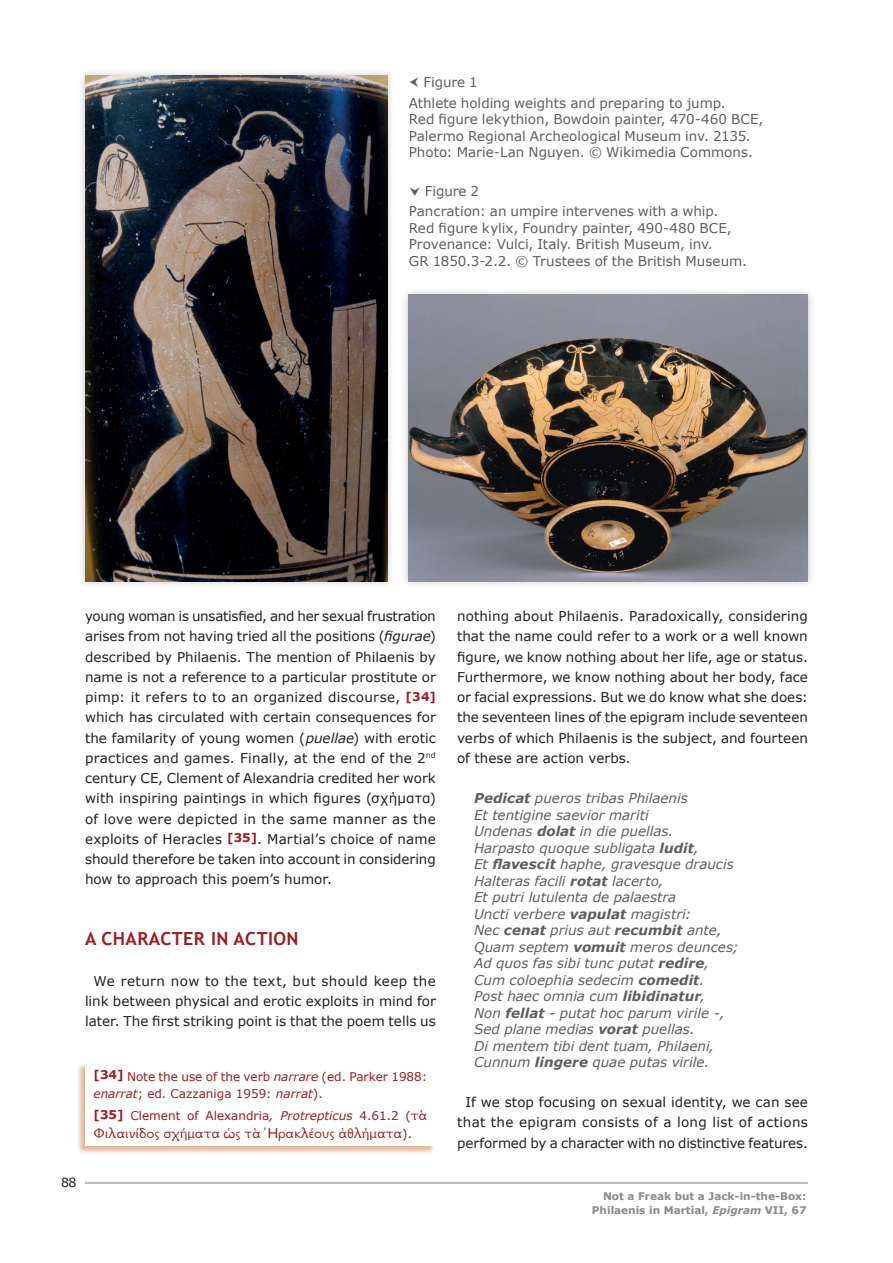
<style>
.page{position:relative;width:893px;height:1263px;background:#fff}
.page>*{position:absolute;margin:0;border:0;box-sizing:border-box;transform-origin:0 0}
.t1{font:700 18px "Trebuchet MS";letter-spacing:.02em;color:#9d1b1e}
.t2{font:14.4px "New Athena Unicode";color:#9d1b1e}
.t3{font:13.5px/20.2px "Verdana";color:#231f20;text-align:justify}
.t4{font:italic 13.5px/16.5px "Verdana";color:#5b5f60}
.t5{font:13.5px/16.5px "Verdana";color:#5b5f60}
.t6{font:12.6px "Verdana";color:#231f20}
.t7{font:12px/17.5px "Verdana";color:#9d1b1e}
.t8{font:700 10.5px/13.5px "Verdana";color:#87898c;text-align:right}
.s1{font-style:italic}
.s2{font-weight:700;font-size:12px;color:#9d1b1e}
.s3{font-weight:700}
.s4{font-family:"New Athena Unicode";font-size:14.4px}
.s5{font-family:"Verdana";font-size:12px}
</style>
<div class="page">
<hr style="left:85px;top:1182px;width:723px;height:2px;background:#bcbdc0">
<div style="left:76px;top:1063px;width:360px;height:92px;background:#c86c33;opacity:.5"></div>
<div style="left:85px;top:1063px;width:351px;height:83px;background:#fff"></div>
<div style="left:400px;top:287px;width:416px;height:302px;background:#231f20;opacity:.25"></div>
<img style="left:408px;top:294px;width:400px;height:287px">
<div style="left:77px;top:68px;width:318px;height:521px;background:#231f20;opacity:.25"></div>
<img style="left:85px;top:75px;width:303px;height:506px">
<p class="t5" style="left:409px;top:71px;width:318px;line-height:20.7px;text-indent:15px">Figure 1<br>Athlete holding weights and preparing to jump.</p>
<p class="t5" style="left:409px;top:111px;width:356px">Red figure lekythion, Bowdoin painter, 470-460 BCE,<br>Palermo Regional Archeological Museum inv. 2135.<br>Photo: Marie-Lan Nguyen. © Wikimedia Commons.</p>
<p class="t5" style="left:409px;top:180px;width:311px;line-height:20.7px;text-indent:16px">Figure 2<br>Pancration: an umpire intervenes with a whip.</p>
<p class="t5" style="left:409px;top:219px;width:340px">Red figure kylix, Foundry painter, 490-480 BCE,<br>Provenance: Vulci, Italy. British Museum, inv.<br>GR 1850.3-2.2. © Trustees of the British Museum.</p>
<p class="t3" style="left:85px;top:606px;width:352px">young woman is unsatisfied, and her sexual frustration arises from not having tried all the positions (<span class="s1">figurae</span>) described by Philaenis. The mention of Philaenis by name is not a reference to a particular prostitute or pimp: it refers to to an organized discourse, <span class="s2">[34] </span>which has circulated with certain consequences for the familarity of young women (<span class="s1">puellae</span>) with erotic practices and games. Finally, at the end of the 2<sup>nd </sup>century CE, Clement of Alexandria credited her work with inspiring paintings in which figures (σχήματα) of love were depicted in the same manner as the exploits of Heracles <span class="s2">[35]</span>. Martial’s choice of name should therefore be taken into account in considering how to approach this poem’s humor.</p>
<h1 class="t1" style="left:85px;top:928px;width:215px">A CHARACTER IN ACTION</h1>
<p class="t3" style="left:85px;top:970px;width:352px;text-indent:9px">We return now to the text, but should keep the link between physical and erotic exploits in mind for later. The first striking point is that the poem tells us</p>
<p class="t6" style="left:61px;top:1174px;width:17px">88</p>
<p class="t7" style="left:94px;top:1067px;width:335px"><span class="s3">[34]</span> Note the use of the verb <span class="s1">narrare</span> (ed. Parker 1988: <span class="s1">enarrat</span>; ed. Cazzaniga 1959: <span class="s1">narrat</span>).</p>
<p class="t7" style="left:94px;top:1106px;width:335px"><span class="s3">[35]</span> Clement of Alexandria<span class="s1">, Protrepticus</span> 4.61.2 (<span class="s4">τὰ</span></p>
<p class="t2" style="left:94px;top:1127px;width:320px">Φιλαινίδος σχήματα ὡς τὰ ῾Ηρακλέους ἀθλήματα<span class="s5">).</span></p>
<p class="t3" style="left:457px;top:606px;width:353px">nothing about Philaenis. Paradoxically, considering that the name could refer to a work or a well known figure, we know nothing about her life, age or status.<br>Furthermore, we know nothing about her body, face or facial expressions. But we do know what she does: the seventeen lines of the epigram include seventeen verbs of which Philaenis is the subject, and fourteen of these are action verbs.</p>
<p class="t4" style="left:474px;top:790px;width:266px"><span class="s3">Pedicat</span> pueros tribas Philaenis<br>Et tentigine saevior mariti<br>Undenas <span class="s3">dolat</span> in die puellas.<br>Harpasto quoque subligata <span class="s3">ludit</span>,<br>Et <span class="s3">flavescit</span> haphe, gravesque draucis Halteras facili <span class="s3">rotat</span> lacerto,<br>Et putri lutulenta de palaestra<br>Uncti verbere <span class="s3">vapulat</span> magistri:<br>Nec <span class="s3">cenat</span> prius aut <span class="s3">recumbit</span> ante, Quam septem <span class="s3">vomuit</span> meros deunces; Ad quos fas sibi tunc putat <span class="s3">redire</span>, Cum coloephia sedecim <span class="s3">comedit</span>.<br>Post haec omnia cum <span class="s3">libidinatur</span>,<br>Non <span class="s3">fellat</span> - putat hoc parum virile -, Sed plane medias <span class="s3">vorat</span> puellas.<br>Di mentem tibi dent tuam, Philaeni, Cunnum <span class="s3">lingere</span> quae putas virile.</p>
<p class="t3" style="left:457px;top:1091px;width:352px;text-indent:9px">If we stop focusing on sexual identity, we can see that the epigram consists of a long list of actions performed by a character with no distinctive features.</p>
<p class="t8" style="left:592px;top:1189px;width:216px">Not a Freak but a Jack-in-the-Box:<br>Philaenis in Martial, <span class="s1">Epigram</span> VII, 67</p>
</div>
